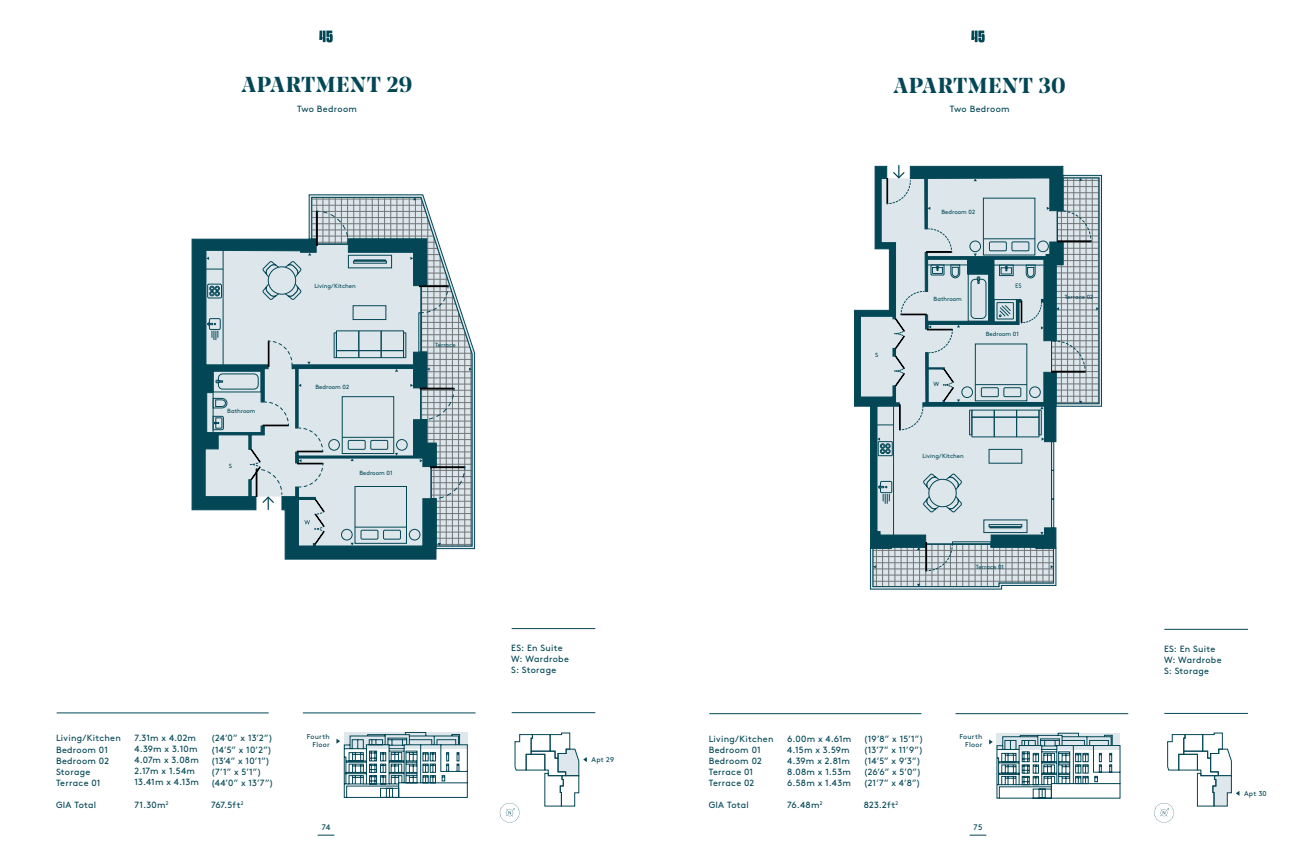
<style>
.page{position:relative;width:1304px;height:865px;background:#fff}
.page>*{position:absolute;margin:0;border:0;box-sizing:border-box;transform-origin:0 0}
.t1{font:700 21.5px "Noe Display";letter-spacing:.045em;color:#034756}
.t2{font:9px/11px "Brown";letter-spacing:.025em;color:#034756}
.t3{font:9px/11px "Brown";letter-spacing:.005em;color:#034756}
.t4{font:9px/11px "Brown";color:#034756}
.t5{font:8px "Brown";color:#034756}
.t6{font:7px/8px "Brown";letter-spacing:.04em;color:#034756;text-align:right}
.t7{font:6px "Brown";color:#034757}
</style>
<div class="page">
<svg style="left:319px;top:31px;width:14px;height:11px"></svg>
<svg style="left:971px;top:31px;width:14px;height:11px"></svg>
<svg style="left:318px;top:834px;width:16px;height:1px"></svg>
<svg style="left:970px;top:834px;width:16px;height:1px"></svg>
<hr style="left:57px;top:712px;width:212px;height:1px;background:#034756">
<hr style="left:303px;top:712px;width:173px;height:1px;background:#034756">
<hr style="left:512px;top:628px;width:83px;height:1px;background:#034756">
<hr style="left:512px;top:712px;width:83px;height:1px;background:#034756">
<svg style="left:336px;top:732px;width:132px;height:65px"></svg>
<hr style="left:709px;top:713px;width:212px;height:1px;background:#034756">
<hr style="left:955px;top:713px;width:173px;height:1px;background:#034756">
<hr style="left:1164px;top:629px;width:84px;height:1px;background:#034756">
<hr style="left:1164px;top:713px;width:84px;height:1px;background:#034756">
<svg style="left:989px;top:733px;width:131px;height:65px"></svg>
<svg style="left:309px;top:194px;width:166px;height:355px"></svg>
<svg style="left:311px;top:197px;width:161px;height:13px"></svg>
<svg style="left:192px;top:210px;width:280px;height:349px;background:#afc3c8"></svg>
<svg style="left:854px;top:165px;width:248px;height:424px;background:#b8cacf"></svg>
<svg style="left:500px;top:732px;width:87px;height:91px"></svg>
<svg style="left:1154px;top:732px;width:85px;height:91px"></svg>
<h1 class="t1" style="left:242px;top:71px;width:172px">APARTMENT 29</h1>
<p class="t2" style="left:297px;top:102px;width:61px">Two Bedroom</p>
<h1 class="t1" style="left:894px;top:71px;width:174px">APARTMENT 30</h1>
<p class="t2" style="left:950px;top:103px;width:61px">Two Bedroom</p>
<p class="t7" style="left:227px;top:407px;width:30px">Bathroom</p>
<p class="t7" style="left:229px;top:462px;width:5px">S</p>
<p class="t7" style="left:315px;top:282px;width:43px">Living/Kitchen</p>
<p class="t7" style="left:315px;top:382px;width:35px">Bedroom 02</p>
<p class="t7" style="left:359px;top:468px;width:35px">Bedroom 01</p>
<p class="t7" style="left:435px;top:340px;width:22px">Terrace</p>
<p class="t7" style="left:875px;top:350px;width:5px">S</p>
<p class="t7" style="left:941px;top:208px;width:35px">Bedroom 02</p>
<p class="t7" style="left:934px;top:294px;width:30px">Bathroom</p>
<p class="t7" style="left:933px;top:379px;width:7px">W</p>
<p class="t7" style="left:986px;top:329px;width:35px">Bedroom 01</p>
<p class="t7" style="left:922px;top:451px;width:43px">Living/Kitchen</p>
<p class="t2" style="left:56px;top:732px;width:66px">Living/Kitchen<br>Bedroom 01<br>Bedroom 02<br>Storage<br>Terrace 01</p>
<p class="t2" style="left:56px;top:798px;width:42px">GIA Total</p>
<p class="t2" style="left:135px;top:732px;width:66px">7.31m x 4.02m<br>4.39m x 3.10m<br>4.07m x 3.08m<br>2.17m x 1.54m<br>13.41m x 4.13m</p>
<p class="t2" style="left:135px;top:798px;width:35px">71.30m<sup>2</sup></p>
<p class="t3" style="left:211px;top:732px;width:64px">(24’0” x 13’2”) (14’5” x 10’2”) (13’4” x 10’1”) (7’1” x 5’1”) (44’0” x 13’7”)</p>
<p class="t2" style="left:211px;top:798px;width:34px">767.5ft<sup>2</sup></p>
<p class="t6" style="left:307px;top:731px;width:25px">Fourth<br>Floor</p>
<p class="t2" style="left:511px;top:641px;width:59px">ES: En Suite<br>W: Wardrobe<br>S: Storage</p>
<p class="t6" style="left:591px;top:755px;width:24px">Apt 29</p>
<p class="t7" style="left:976px;top:562px;width:30px">Terrace 01</p>
<p class="t2" style="left:709px;top:733px;width:66px">Living/Kitchen<br>Bedroom 01<br>Bedroom 02<br>Terrace 01<br>Terrace 02</p>
<p class="t2" style="left:709px;top:798px;width:42px">GIA Total</p>
<p class="t2" style="left:787px;top:732px;width:66px">6.00m x 4.61m<br>4.15m x 3.59m<br>4.39m x 2.81m<br>8.08m x 1.53m<br>6.58m x 1.43m</p>
<p class="t2" style="left:787px;top:798px;width:37px">76.48m<sup>2</sup></p>
<p class="t4" style="left:864px;top:733px;width:61px">(19’8” x 15’1”) (13’7” x 11’9”) (14’5” x 9’3”) (26’6” x 5’0”) (21’7” x 4’8”)</p>
<p class="t2" style="left:864px;top:798px;width:36px">823.2ft<sup>2</sup></p>
<p class="t6" style="left:959px;top:732px;width:25px">Fourth<br>Floor</p>
<p class="t5" style="left:322px;top:821px;width:10px">74</p>
<p class="t5" style="left:974px;top:821px;width:10px">75</p>
<p class="t7" style="left:1065px;top:292px;width:30px">Terrace 02</p>
<p class="t2" style="left:1164px;top:642px;width:59px">ES: En Suite<br>W: Wardrobe<br>S: Storage</p>
<p class="t6" style="left:1244px;top:789px;width:24px">Apt 30</p>
</div>
